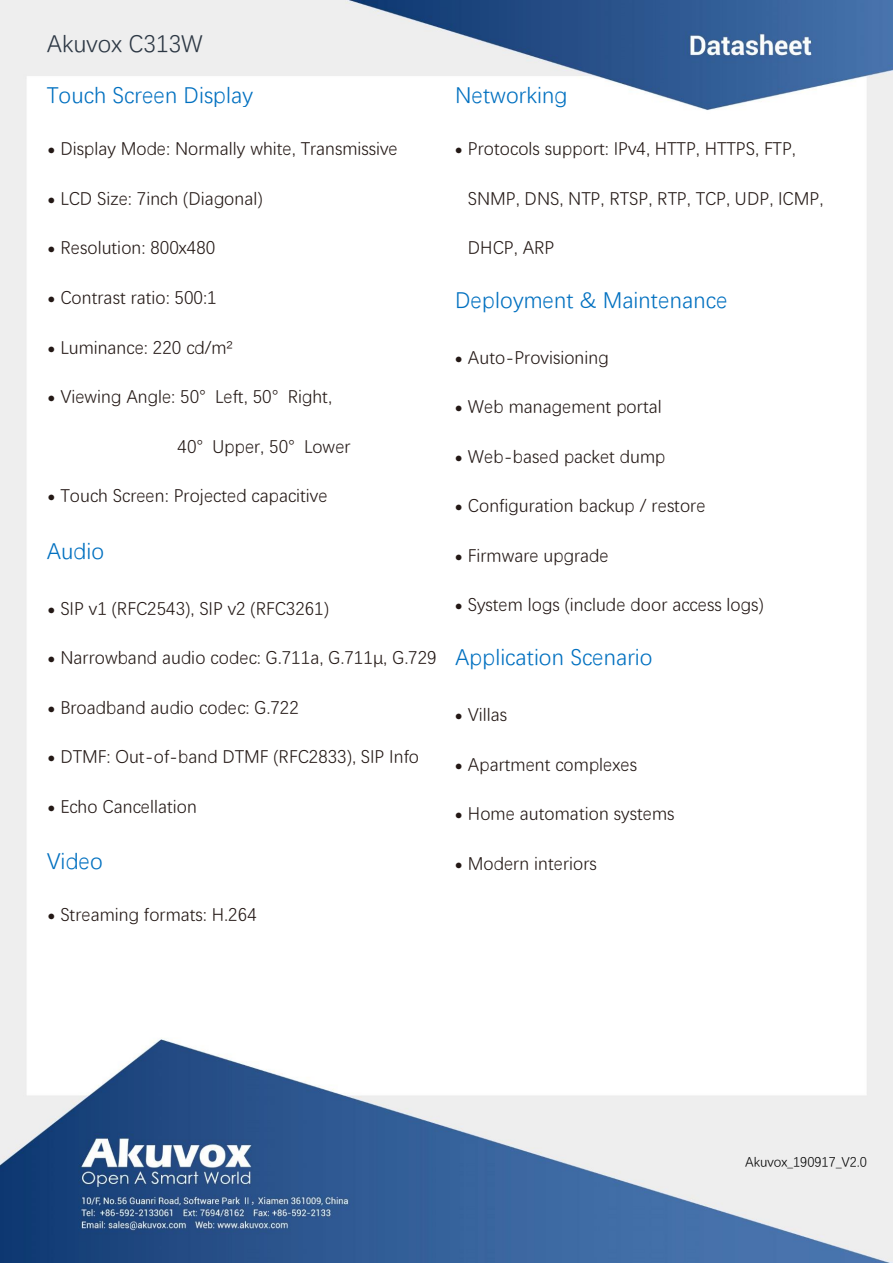
<style>
.page{position:relative;width:893px;height:1263px;background:#fff}
.page>*{position:absolute;margin:0;border:0;box-sizing:border-box;transform-origin:0 0}
.t1{font:24px "Deng Xian";color:#2d3844}
.t2{font:22.5px "Deng Xian";color:#0070c0}
.t3{font:18px "Deng Xian";color:#231815}
.t4{font:13.5px "Deng Xian";color:#000}
</style>
<div class="page">
<img style="left:0;top:0;width:893px;height:1263px">
<h1 class="t1" style="left:47px;top:29px;width:158px">Akuvox C313W</h1>
<p class="t2" style="left:47px;top:81px;width:208px">Touch Screen Display</p>
<p class="t3" style="left:48px;top:137px;width:352px">● Display Mode: Normally white, Transmissive</p>
<p class="t3" style="left:48px;top:187px;width:217px">● LCD Size: 7inch (Diagonal)</p>
<p class="t3" style="left:48px;top:236px;width:169px">● Resolution: 800x480</p>
<p class="t3" style="left:48px;top:286px;width:170px">● Contrast ratio: 500:1</p>
<p class="t3" style="left:48px;top:335px;width:187px">● Luminance: 220 cd/m²</p>
<p class="t3" style="left:48px;top:385px;width:286px">● Viewing Angle: 50° Left, 50° Right,</p>
<p class="t3" style="left:178px;top:434px;width:175px">40° Upper, 50° Lower</p>
<p class="t3" style="left:48px;top:484px;width:281px">● Touch Screen: Projected capacitive</p>
<p class="t2" style="left:47px;top:536px;width:59px">Audio</p>
<p class="t3" style="left:48px;top:597px;width:283px">● SIP v1 (RFC2543), SIP v2 (RFC3261)</p>
<p class="t3" style="left:48px;top:646px;width:390px">● Narrowband audio codec: G.711a, G.711μ, G.729</p>
<p class="t3" style="left:48px;top:696px;width:253px">● Broadband audio codec: G.722</p>
<p class="t3" style="left:48px;top:745px;width:373px">● DTMF: Out-of-band DTMF (RFC2833), SIP Info</p>
<p class="t3" style="left:48px;top:795px;width:151px">● Echo Cancellation</p>
<p class="t2" style="left:47px;top:847px;width:58px">Video</p>
<p class="t3" style="left:48px;top:903px;width:211px">● Streaming formats: H.264</p>
<p class="t2" style="left:455px;top:81px;width:114px">Networking</p>
<p class="t3" style="left:455px;top:137px;width:342px">● Protocols support: IPv4, HTTP, HTTPS, FTP,</p>
<p class="t3" style="left:468px;top:187px;width:357px">SNMP, DNS, NTP, RTSP, RTP, TCP, UDP, ICMP,</p>
<p class="t3" style="left:468px;top:236px;width:88px">DHCP, ARP</p>
<p class="t2" style="left:455px;top:285px;width:274px">Deployment &amp; Maintenance</p>
<p class="t3" style="left:455px;top:346px;width:155px">● Auto-Provisioning</p>
<p class="t3" style="left:455px;top:395px;width:208px">● Web management portal</p>
<p class="t3" style="left:455px;top:445px;width:212px">● Web-based packet dump</p>
<p class="t3" style="left:455px;top:494px;width:252px">● Configuration backup / restore</p>
<p class="t3" style="left:455px;top:544px;width:155px">● Firmware upgrade</p>
<p class="t3" style="left:455px;top:593px;width:310px">● System logs (include door access logs)</p>
<p class="t2" style="left:455px;top:642px;width:199px">Application Scenario</p>
<p class="t3" style="left:455px;top:703px;width:53px">● Villas</p>
<p class="t3" style="left:455px;top:752px;width:183px">● Apartment complexes</p>
<p class="t3" style="left:455px;top:802px;width:221px">● Home automation systems</p>
<p class="t3" style="left:455px;top:851px;width:143px">● Modern interiors</p>
<p class="t4" style="left:745px;top:1153px;width:123px">Akuvox_190917_V2.0</p>
</div>
